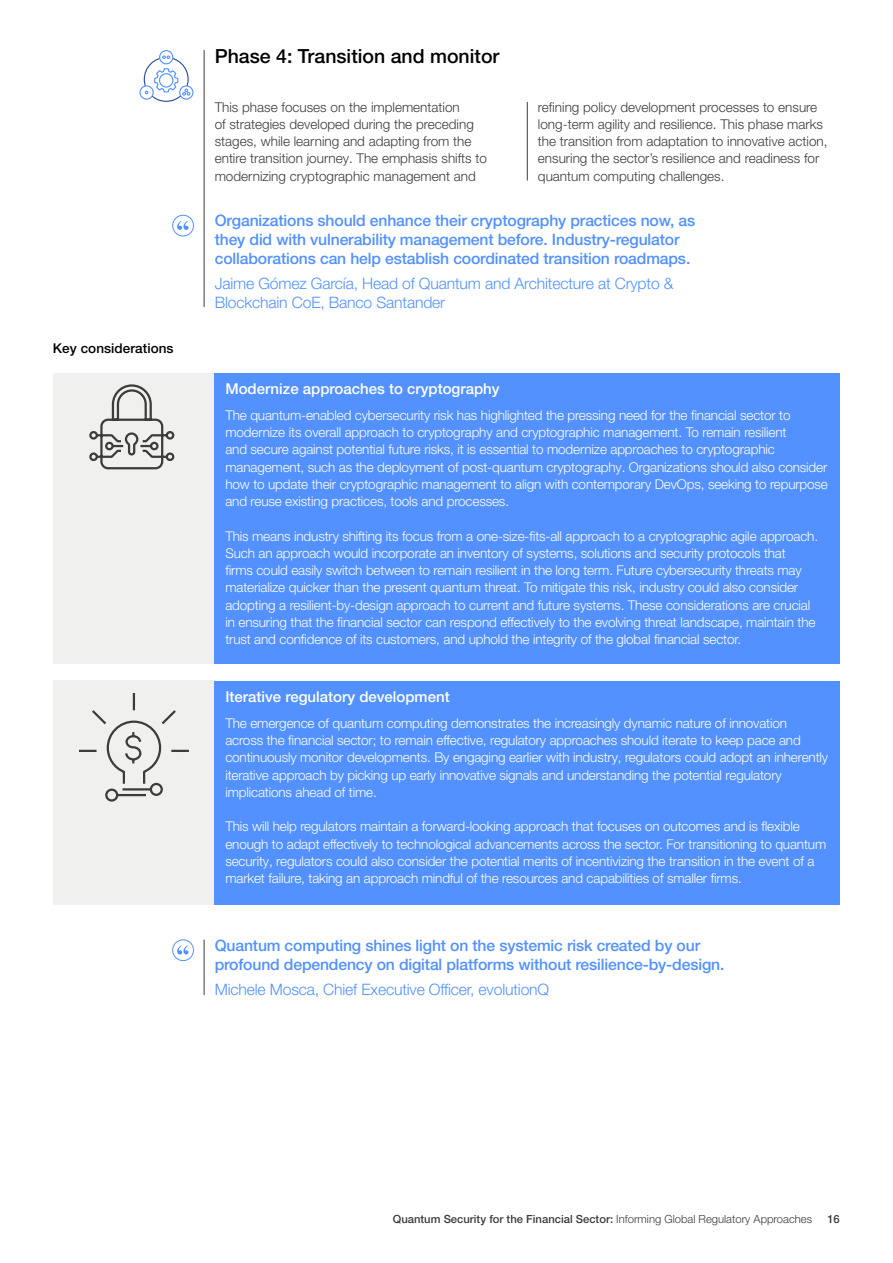
<style>
.page{position:relative;width:893px;height:1263px;background:#fff}
.page>*{position:absolute;margin:0;border:0;box-sizing:border-box;transform-origin:0 0}
.t1{font:500 19.5px "Helvetica Neue LT Pro";color:#000}
.t2{font:500 15.75px/18.8px "Helvetica Neue LT Pro";letter-spacing:-.01em;color:#5291ff}
.t3{font:300 15.75px/18.8px "Helvetica Neue LT Pro";letter-spacing:-.01em;color:#5291ff}
.t4{font:500 15px "Helvetica Neue LT Pro";color:#fff}
.t5{font:300 13.5px/17.2px "Helvetica Neue LT Pro";letter-spacing:-.01em;color:#fff}
.t6{font:300 13.5px/17.2px "Helvetica Neue LT Pro";color:#3c3c3b}
.t7{font:500 13.5px "Helvetica Neue LT Pro";letter-spacing:.005em;color:#000}
.t8{font:500 11.25px "Helvetica Neue LT Pro";color:#3c3c3b}
.s1{font-weight:300}
</style>
<div class="page">
<hr style="left:204px;top:50px;width:1px;height:257px;background:#3c3c3b">
<hr style="left:204px;top:940px;width:1px;height:55px;background:#3c3c3b">
<hr style="left:527px;top:102px;width:1px;height:79px;background:#3c3c3b">
<div style="left:172px;top:215px;width:22px;height:21px;border:1px solid #5291ff;border-radius:50%"></div>
<svg style="left:177px;top:221px;width:11px;height:9px"></svg>
<div style="left:172px;top:940px;width:22px;height:21px;border:1px solid #5291ff;border-radius:50%"></div>
<svg style="left:177px;top:945px;width:11px;height:9px"></svg>
<div style="left:53px;top:373px;width:163px;height:291px;background:#f0f0ef"></div>
<div style="left:53px;top:681px;width:163px;height:224px;background:#f0f0ef"></div>
<div style="left:215px;top:373px;width:625px;height:291px;background:#5291ff"></div>
<div style="left:215px;top:681px;width:625px;height:224px;background:#5291ff"></div>
<svg style="left:89px;top:384px;width:86px;height:86px"></svg>
<svg style="left:79px;top:693px;width:110px;height:109px"></svg>
<div style="left:144px;top:57px;width:45px;height:45px;border:1px solid #264a99;border-radius:50%"></div>
<svg style="left:140px;top:86px;width:13px;height:13px"></svg>
<div style="left:139px;top:85px;width:15px;height:15px;border:1px solid #5291ff;border-radius:50%"></div>
<div style="left:179px;top:85px;width:14px;height:15px;border:1px solid #5291ff;border-radius:50%"></div>
<svg style="left:154px;top:68px;width:36px;height:28px"></svg>
<svg style="left:160px;top:51px;width:13px;height:13px"></svg>
<div style="left:159px;top:50px;width:14px;height:14px;border:1px solid #5291ff;border-radius:50%"></div>
<svg style="left:162px;top:55px;width:8px;height:4px"></svg>
<p class="t7" style="left:53px;top:340px;width:122px">Key considerations</p>
<h1 class="t1" style="left:215px;top:44px;width:286px">Phase 4: Transition and monitor</h1>
<p class="t6" style="left:215px;top:98px;width:274px">This phase focuses on the implementation<br>of strategies developed during the preceding stages, while learning and adapting from the entire transition journey. The emphasis shifts to modernizing cryptographic management and</p>
<p class="t6" style="left:538px;top:98px;width:291px">refining policy development processes to ensure long-term agility and resilience. This phase marks the transition from adaptation to innovative action, ensuring the sector’s resilience and readiness for quantum computing challenges.</p>
<p class="t2" style="left:215px;top:211px;width:482px">Organizations should enhance their cryptography practices now, as they did with vulnerability management before. Industry-regulator collaborations can help establish coordinated transition roadmaps.</p>
<p class="t3" style="left:215px;top:274px;width:460px">Jaime Gómez García, Head of Quantum and Architecture at Crypto &amp;<br>Blockchain CoE, Banco Santander</p>
<p class="t4" style="left:225px;top:380px;width:276px">Modernize approaches to cryptography</p>
<p class="t5" style="left:225px;top:406px;width:604px">The quantum-enabled cybersecurity risk has highlighted the pressing need for the financial sector to modernize its overall approach to cryptography and cryptographic management. To remain resilient<br>and secure against potential future risks, it is essential to modernize approaches to cryptographic management, such as the deployment of post-quantum cryptography. Organizations should also consider how to update their cryptographic management to align with contemporary DevOps, seeking to repurpose and reuse existing practices, tools and processes.</p>
<p class="t5" style="left:225px;top:527px;width:594px">This means industry shifting its focus from a one-size-fits-all approach to a cryptographic agile approach.<br>Such an approach would incorporate an inventory of systems, solutions and security protocols that<br>firms could easily switch between to remain resilient in the long term. Future cybersecurity threats may materialize quicker than the present quantum threat. To mitigate this risk, industry could also consider adopting a resilient-by-design approach to current and future systems. These considerations are crucial in ensuring that the financial sector can respond effectively to the evolving threat landscape, maintain the trust and confidence of its customers, and uphold the integrity of the global financial sector.</p>
<p class="t4" style="left:225px;top:688px;width:226px">Iterative regulatory development</p>
<p class="t5" style="left:225px;top:714px;width:604px">The emergence of quantum computing demonstrates the increasingly dynamic nature of innovation across the financial sector; to remain effective, regulatory approaches should iterate to keep pace and continuously monitor developments. By engaging earlier with industry, regulators could adopt an inherently iterative approach by picking up early innovative signals and understanding the potential regulatory implications ahead of time.</p>
<p class="t5" style="left:225px;top:818px;width:602px">This will help regulators maintain a forward-looking approach that focuses on outcomes and is flexible enough to adapt effectively to technological advancements across the sector. For transitioning to quantum security, regulators could also consider the potential merits of incentivizing the transition in the event of a market failure, taking an approach mindful of the resources and capabilities of smaller firms.</p>
<p class="t2" style="left:215px;top:936px;width:511px">Quantum computing shines light on the systemic risk created by our profound dependency on digital platforms without resilience-by-design.</p>
<p class="t3" style="left:215px;top:980px;width:336px">Michele Mosca, Chief Executive Officer, evolutionQ</p>
<p class="t8" style="left:393px;top:1212px;width:421px">Quantum Security for the Financial Sector: <span class="s1">Informing Global Regulatory Approaches</span></p>
<p class="t8" style="left:827px;top:1212px;width:14px">16</p>
</div>
